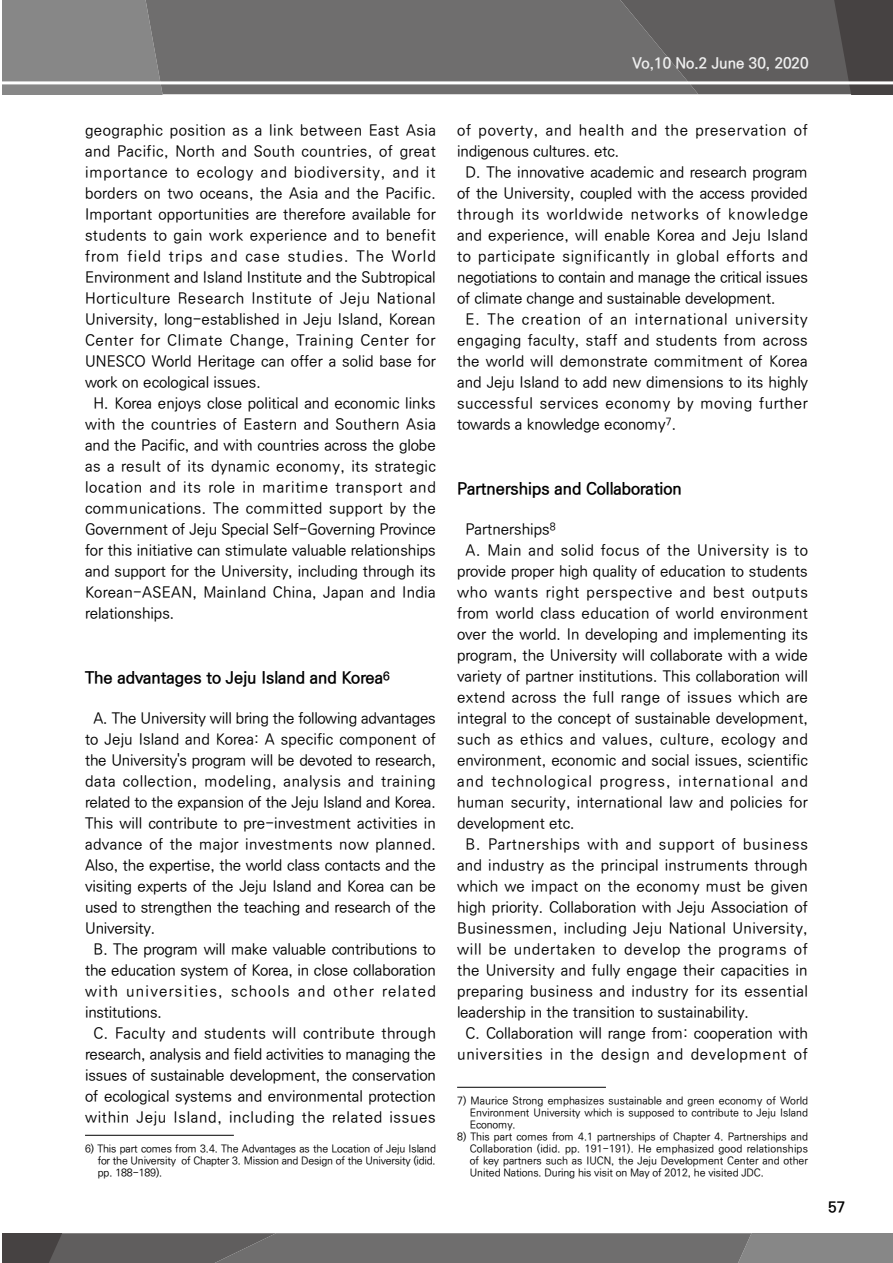
<style>
.page{position:relative;width:893px;height:1263px;background:#fff}
.page>*{position:absolute;margin:0;border:0;box-sizing:border-box;transform-origin:0 0}
.t1{font:700 16.5px "Ko Pub Dotum";color:#000}
.t2{font:500 15px "Ko Pub Dotum";letter-spacing:.01em;color:#000}
.t3{font:500 15px "Ko Pub Dotum";letter-spacing:-.01em;color:#000}
.t4{font:500 15px "Ko Pub Dotum";letter-spacing:.03em;color:#000}
.t5{font:500 15px "Ko Pub Dotum";letter-spacing:.045em;color:#000}
.t6{font:500 15px "Ko Pub Dotum";letter-spacing:.055em;color:#000}
.t7{font:500 15px "Ko Pub Dotum";letter-spacing:.035em;color:#000}
.t8{font:500 15px "Ko Pub Dotum";letter-spacing:.05em;color:#000}
.t9{font:500 15px "Ko Pub Dotum";letter-spacing:-.015em;color:#000}
.t10{font:500 15px "Ko Pub Dotum";letter-spacing:.07em;color:#000}
.t11{font:500 15px "Ko Pub Dotum";letter-spacing:.04em;color:#000}
.t12{font:500 15px "Ko Pub Dotum";letter-spacing:.085em;color:#000}
.t13{font:700 15px "Ko Pub Dotum";color:#efefef}
.t14{font:700 15px "Ko Pub Dotum";color:#000}
.t15{font:500 10.5px/12px "Ko Pub Dotum";letter-spacing:-.01em;color:#000;text-align:justify}
</style>
<div class="page">
<div style="left:2px;top:0;width:144px;height:94px;background:#878787"></div>
<div style="left:146px;top:0;width:474px;height:94px;background:#6f6e6e"></div>
<svg style="left:620px;top:0;width:273px;height:94px;background:#5e5c5c"></svg>
<hr style="left:0;top:81px;width:893px;height:3px;background:#fff">
<svg style="left:2px;top:1233px;width:891px;height:30px;background:#6e6c6c"></svg>
<hr style="left:85px;top:1135px;width:149px;height:1px;background:#000">
<hr style="left:457px;top:1087px;width:149px;height:1px;background:#000">
<p class="t13" style="left:633px;top:56px;width:177px">Vo,10 No.2 June 30, 2020</p>
<p class="t4" style="left:85px;top:123px;width:352px">geographic position as a link between East Asia</p>
<p class="t4" style="left:85px;top:144px;width:352px">and Pacific, North and South countries, of great</p>
<p class="t6" style="left:85px;top:165px;width:352px">importance to ecology and biodiversity, and it</p>
<p class="t2" style="left:85px;top:186px;width:352px">borders on two oceans, the Asia and the Pacific.</p>
<p class="t2" style="left:85px;top:207px;width:352px">Important opportunities are therefore available for</p>
<p class="t2" style="left:85px;top:228px;width:352px">students to gain work experience and to benefit</p>
<p class="t10" style="left:85px;top:249px;width:352px">from field trips and case studies. The World</p>
<p class="t2" style="left:85px;top:270px;width:352px">Environment and Island Institute and the Subtropical</p>
<p class="t11" style="left:85px;top:291px;width:352px">Horticulture Research Institute of Jeju National</p>
<p class="t2" style="left:85px;top:312px;width:352px">University, long-established in Jeju Island, Korean</p>
<p class="t5" style="left:85px;top:333px;width:352px">Center for Climate Change, Training Center for</p>
<p class="t2" style="left:85px;top:354px;width:352px">UNESCO World Heritage can offer a solid base for</p>
<p class="t2" style="left:85px;top:375px;width:177px">work on ecological issues.</p>
<p class="t2" style="left:94px;top:396px;width:344px">H. Korea enjoys close political and economic links</p>
<p class="t2" style="left:85px;top:417px;width:352px">with the countries of Eastern and Southern Asia</p>
<p class="t2" style="left:85px;top:438px;width:352px">and the Pacific, and with countries across the globe</p>
<p class="t2" style="left:85px;top:459px;width:352px">as a result of its dynamic economy, its strategic</p>
<p class="t6" style="left:85px;top:480px;width:352px">location and its role in maritime transport and</p>
<p class="t4" style="left:85px;top:501px;width:352px">communications. The committed support by the</p>
<p class="t2" style="left:85px;top:522px;width:352px">Government of Jeju Special Self-Governing Province</p>
<p class="t2" style="left:85px;top:543px;width:352px">for this initiative can stimulate valuable relationships</p>
<p class="t2" style="left:85px;top:564px;width:352px">and support for the University, including through its</p>
<p class="t2" style="left:85px;top:585px;width:352px">Korean-ASEAN, Mainland China, Japan and India</p>
<p class="t2" style="left:85px;top:606px;width:91px">relationships.</p>
<p class="t1" style="left:85px;top:669px;width:306px">The advantages to Jeju Island and Korea<sup>6</sup></p>
<p class="t9" style="left:94px;top:711px;width:344px">A. The University will bring the following advantages</p>
<p class="t2" style="left:85px;top:732px;width:352px">to Jeju Island and Korea: A specific component of</p>
<p class="t3" style="left:85px;top:753px;width:352px">the University's program will be devoted to research,</p>
<p class="t5" style="left:85px;top:774px;width:352px">data collection, modeling, analysis and training</p>
<p class="t3" style="left:85px;top:795px;width:352px">related to the expansion of the Jeju Island and Korea.</p>
<p class="t2" style="left:85px;top:816px;width:352px">This will contribute to pre-investment activities in</p>
<p class="t4" style="left:85px;top:837px;width:352px">advance of the major investments now planned.</p>
<p class="t3" style="left:85px;top:858px;width:352px">Also, the expertise, the world class contacts and the</p>
<p class="t2" style="left:85px;top:879px;width:352px">visiting experts of the Jeju Island and Korea can be</p>
<p class="t3" style="left:85px;top:900px;width:352px">used to strengthen the teaching and research of the</p>
<p class="t3" style="left:85px;top:921px;width:72px">University.</p>
<p class="t3" style="left:94px;top:942px;width:344px">B. The program will make valuable contributions to</p>
<p class="t3" style="left:85px;top:963px;width:352px">the education system of Korea, in close collaboration</p>
<p class="t12" style="left:85px;top:984px;width:352px">with universities, schools and other related</p>
<p class="t3" style="left:85px;top:1005px;width:79px">institutions.</p>
<p class="t4" style="left:94px;top:1026px;width:344px">C. Faculty and students will contribute through</p>
<p class="t3" style="left:85px;top:1047px;width:352px">research, analysis and field activities to managing the</p>
<p class="t3" style="left:85px;top:1068px;width:352px">issues of sustainable development, the conservation</p>
<p class="t2" style="left:85px;top:1089px;width:352px">of ecological systems and environmental protection</p>
<p class="t5" style="left:85px;top:1110px;width:352px">within Jeju Island, including the related issues</p>
<p class="t15" style="left:98px;top:1143px;width:340px;text-indent:-13px">6) This part comes from 3.4. The Advantages as the Location of Jeju Island for the University of Chapter 3. Mission and Design of the University (idid. pp. 188-189).</p>
<p class="t8" style="left:457px;top:123px;width:352px">of poverty, and health and the preservation of</p>
<p class="t3" style="left:457px;top:144px;width:164px">indigenous cultures. etc.</p>
<p class="t2" style="left:466px;top:165px;width:344px">D. The innovative academic and research program</p>
<p class="t2" style="left:457px;top:186px;width:352px">of the University, coupled with the access provided</p>
<p class="t6" style="left:457px;top:207px;width:352px">through its worldwide networks of knowledge</p>
<p class="t2" style="left:457px;top:228px;width:352px">and experience, will enable Korea and Jeju Island</p>
<p class="t5" style="left:457px;top:249px;width:352px">to participate significantly in global efforts and</p>
<p class="t9" style="left:457px;top:270px;width:352px">negotiations to contain and manage the critical issues</p>
<p class="t3" style="left:457px;top:291px;width:320px">of climate change and sustainable development.</p>
<p class="t6" style="left:466px;top:312px;width:344px">E. The creation of an international university</p>
<p class="t2" style="left:457px;top:333px;width:352px">engaging faculty, staff and students from across</p>
<p class="t2" style="left:457px;top:354px;width:352px">the world will demonstrate commitment of Korea</p>
<p class="t2" style="left:457px;top:375px;width:352px">and Jeju Island to add new dimensions to its highly</p>
<p class="t7" style="left:457px;top:396px;width:352px">successful services economy by moving further</p>
<p class="t2" style="left:457px;top:417px;width:221px">towards a knowledge economy<sup>7</sup>.</p>
<p class="t1" style="left:457px;top:480px;width:226px">Partnerships and Collaboration</p>
<p class="t2" style="left:466px;top:522px;width:92px">Partnerships<sup>8</sup></p>
<p class="t7" style="left:466px;top:543px;width:344px">A. Main and solid focus of the University is to</p>
<p class="t2" style="left:457px;top:564px;width:352px">provide proper high quality of education to students</p>
<p class="t8" style="left:457px;top:585px;width:352px">who wants right perspective and best outputs</p>
<p class="t2" style="left:457px;top:606px;width:352px">from world class education of world environment</p>
<p class="t2" style="left:457px;top:627px;width:352px">over the world. In developing and implementing its</p>
<p class="t2" style="left:457px;top:648px;width:352px">program, the University will collaborate with a wide</p>
<p class="t2" style="left:457px;top:669px;width:352px">variety of partner institutions. This collaboration will</p>
<p class="t2" style="left:457px;top:690px;width:352px">extend across the full range of issues which are</p>
<p class="t2" style="left:457px;top:711px;width:352px">integral to the concept of sustainable development,</p>
<p class="t7" style="left:457px;top:732px;width:352px">such as ethics and values, culture, ecology and</p>
<p class="t2" style="left:457px;top:753px;width:352px">environment, economic and social issues, scientific</p>
<p class="t10" style="left:457px;top:774px;width:352px">and technological progress, international and</p>
<p class="t2" style="left:457px;top:795px;width:352px">human security, international law and policies for</p>
<p class="t2" style="left:457px;top:816px;width:119px">development etc.</p>
<p class="t8" style="left:466px;top:837px;width:344px">B. Partnerships with and support of business</p>
<p class="t2" style="left:457px;top:858px;width:352px">and industry as the principal instruments through</p>
<p class="t2" style="left:457px;top:879px;width:352px">which we impact on the economy must be given</p>
<p class="t2" style="left:457px;top:900px;width:352px">high priority. Collaboration with Jeju Association of</p>
<p class="t2" style="left:457px;top:921px;width:352px">Businessmen, including Jeju National University,</p>
<p class="t5" style="left:457px;top:942px;width:352px">will be undertaken to develop the programs of</p>
<p class="t2" style="left:457px;top:963px;width:352px">the University and fully engage their capacities in</p>
<p class="t4" style="left:457px;top:984px;width:352px">preparing business and industry for its essential</p>
<p class="t2" style="left:457px;top:1005px;width:293px">leadership in the transition to sustainability.</p>
<p class="t2" style="left:466px;top:1026px;width:344px">C. Collaboration will range from: cooperation with</p>
<p class="t6" style="left:457px;top:1047px;width:352px">universities in the design and development of</p>
<p class="t15" style="left:470px;top:1095px;width:340px;text-indent:-13px">7) Maurice Strong emphasizes sustainable and green economy of World Environment University which is supposed to contribute to Jeju Island Economy.</p>
<p class="t15" style="left:470px;top:1131px;width:340px;text-indent:-13px">8) This part comes from 4.1 partnerships of Chapter 4. Partnerships and Collaboration (idid. pp. 191-191). He emphasized good relationships of key partners such as IUCN, the Jeju Development Center and other United Nations. During his visit on May of 2012, he visited JDC.</p>
<p class="t14" style="left:828px;top:1199px;width:18px">57</p>
</div>
